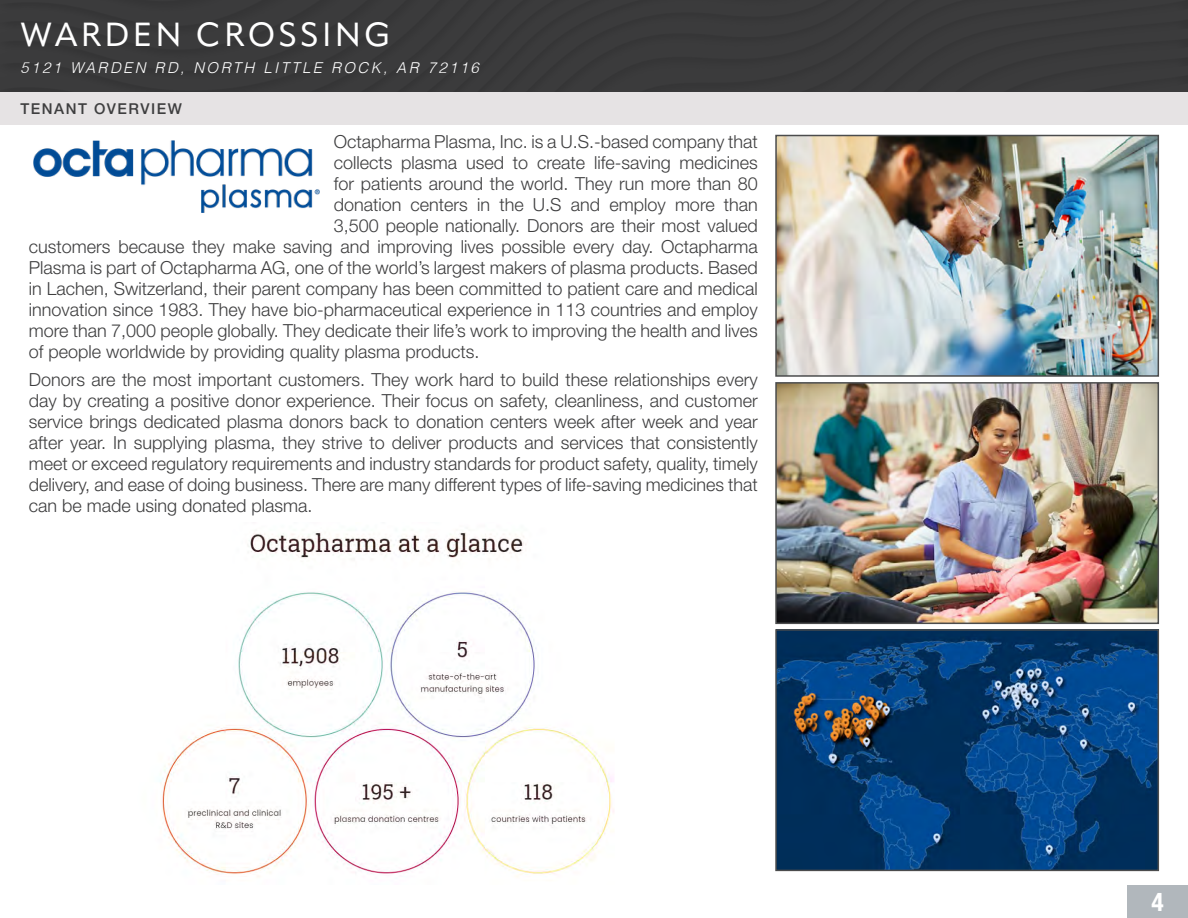
<style>
.page{position:relative;width:1188px;height:918px;background:#fff}
.page>*{position:absolute;margin:0;border:0;box-sizing:border-box;transform-origin:0 0}
.Property_Name_Here_-_Body_Title{font:33px "Apparat";letter-spacing:.1em;color:#fff}
.t1{font:700 condensed 25.5px "Helvetica Neue LT Std";color:#fff}
.t2{font:300 18px/21px "Helvetica Neue LT Std";color:#3e3e3f;text-align:justify}
.Property_Name_Here_-_Body_Title-2{font:italic 300 15px "Helvetica";letter-spacing:.16em;color:#fff}
.t3{font:500 15px "Helvetica Neue LT Std";letter-spacing:.1em;color:#3e3e3f}
</style>
<div class="page">
<div style="left:1128px;top:885px;width:60px;height:33px;background:#b1b7bc"></div>
<div style="left:0;top:0;width:1188px;height:92px;background:#3e3e3f"></div>
<div style="left:0;top:92px;width:1188px;height:33px;background:#e6e3e4"></div>
<img style="left:778px;top:138px;width:378px;height:236px">
<div style="left:775px;top:135px;width:384px;height:242px;border:2px solid #4b4c4d"></div>
<img style="left:33px;top:140px;width:287px;height:73px">
<img style="left:778px;top:385px;width:378px;height:236px">
<div style="left:775px;top:382px;width:384px;height:242px;border:2px solid #4b4c4d"></div>
<img style="left:778px;top:632px;width:378px;height:236px">
<div style="left:775px;top:629px;width:384px;height:242px;border:2px solid #4b4c4d"></div>
<img style="left:159px;top:532px;width:455px;height:345px">
<p class="Property_Name_Here_-_Body_Title" style="left:21px;top:15px;width:372px">WARDEN CROSSING</p>
<p class="Property_Name_Here_-_Body_Title-2" style="left:21px;top:59px;width:460px">5121 WARDEN RD, NORTH LITTLE ROCK, AR 72116</p>
<p class="t3" style="left:21px;top:100px;width:163px">TENANT OVERVIEW</p>
<p class="t2" style="left:334px;top:130px;width:426px">Octapharma Plasma, Inc. is a U.S.-based company that</p>
<p class="t2" style="left:334px;top:151px;width:426px">collects plasma used to create life-saving medicines</p>
<p class="t2" style="left:334px;top:172px;width:426px">for patients around the world. They run more than 80</p>
<p class="t2" style="left:334px;top:193px;width:426px">donation centers in the U.S and employ more than</p>
<p class="t2" style="left:334px;top:214px;width:426px">3,500 people nationally. Donors are their most valued</p>
<p class="t2" style="left:29px;top:235px;width:731px">customers because they make saving and improving lives possible every day. Octapharma</p>
<p class="t2" style="left:29px;top:256px;width:731px">Plasma is part of Octapharma AG, one of the world’s largest makers of plasma products. Based</p>
<p class="t2" style="left:29px;top:277px;width:730px">in Lachen, Switzerland, their parent company has been committed to patient care and medical</p>
<p class="t2" style="left:29px;top:298px;width:731px">innovation since 1983. They have bio-pharmaceutical experience in 113 countries and employ</p>
<p class="t2" style="left:29px;top:319px;width:731px">more than 7,000 people globally. They dedicate their life’s work to improving the health and lives</p>
<p class="t2" style="left:29px;top:340px;width:452px">of people worldwide by providing quality plasma products.</p>
<p class="t2" style="left:29px;top:369px;width:731px">Donors are the most important customers. They work hard to build these relationships every day by creating a positive donor experience. Their focus on safety, cleanliness, and customer service brings dedicated plasma donors back to donation centers week after week and year after year. In supplying plasma, they strive to deliver products and services that consistently meet or exceed regulatory requirements and industry standards for product safety, quality, timely delivery, and ease of doing business. There are many different types of life-saving medicines that can be made using donated plasma.</p>
<p class="t1" style="left:1152px;top:886px;width:14px">4</p>
</div>
